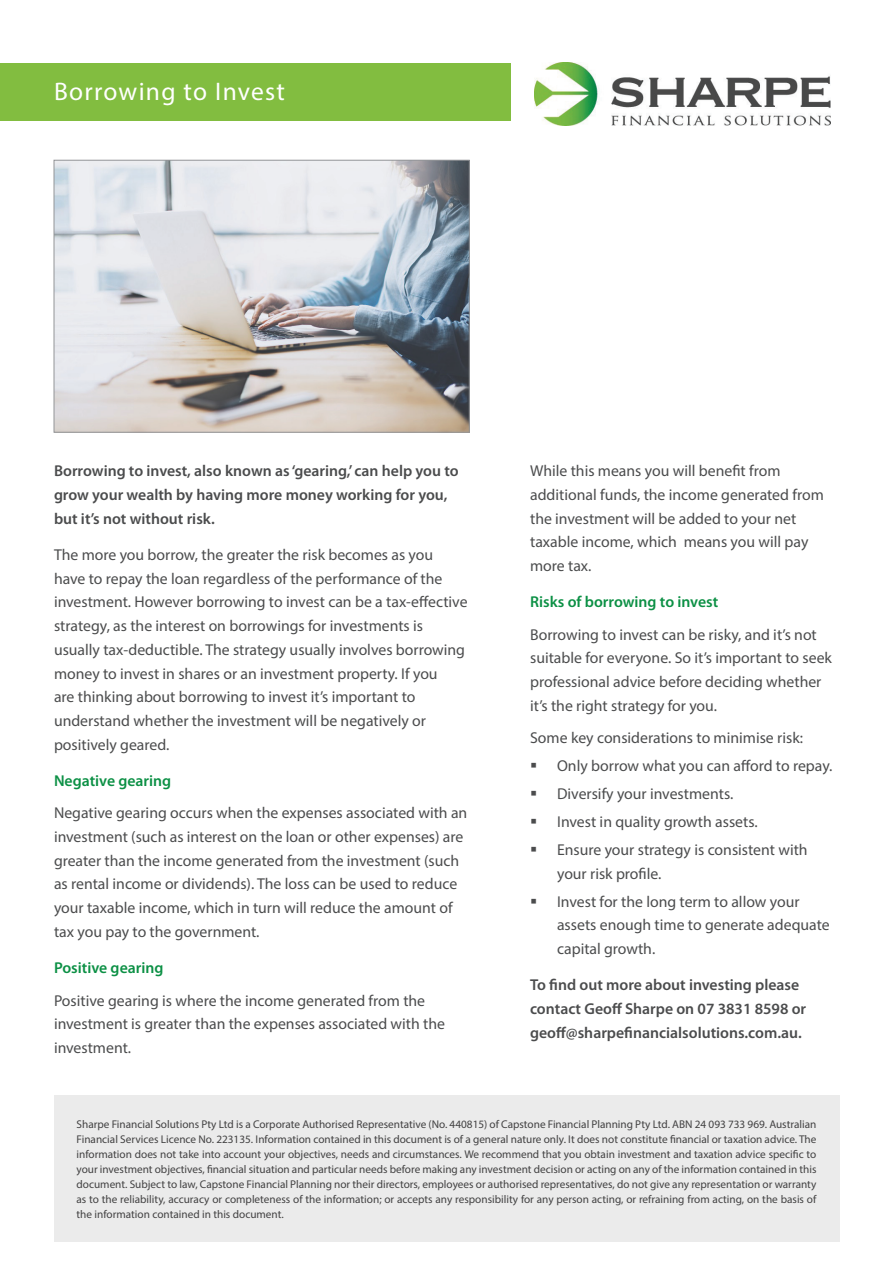
<style>
.page{position:relative;width:893px;height:1263px;background:#fff}
.page>*{position:absolute;margin:0;border:0;box-sizing:border-box;transform-origin:0 0}
.t1{font:25.5px "Myriad Pro";letter-spacing:.05em;color:#fff}
.t2{font:15.75px/23.7px "Myriad Pro";color:#4b4c4d}
.t3{font:600 15.75px/23.7px "Myriad Pro";color:#4b4c4d}
.t4{font:600 15.75px "Myriad Pro";color:#0c9045}
.t5{font:11.25px/15px "Myriad Pro";color:#424142;text-align:justify}
</style>
<div class="page">
<div style="left:0;top:64px;width:510px;height:57px;background:#82bd40"></div>
<div style="left:54px;top:1095px;width:786px;height:146px;background:#ebebeb"></div>
<img style="left:56px;top:162px;width:411px;height:268px">
<div style="left:54px;top:160px;width:415px;height:272px;border:1px solid #939598"></div>
<img style="left:534px;top:62px;width:296px;height:63px">
<h1 class="t1" style="left:54px;top:76px;width:232px">Borrowing to Invest</h1>
<p class="t3" style="left:54px;top:459px;width:406px">Borrowing to invest, also known as ‘gearing,’ can help you to grow your wealth by having more money working for you, but it’s not without risk.</p>
<p class="t2" style="left:54px;top:543px;width:415px">The more you borrow, the greater the risk becomes as you have to repay the loan regardless of the performance of the investment. However borrowing to invest can be a tax-effective strategy, as the interest on borrowings for investments is usually tax-deductible. The strategy usually involves borrowing money to invest in shares or an investment property. If you<br>are thinking about borrowing to invest it’s important to understand whether the investment will be negatively or positively geared.</p>
<p class="t4" style="left:54px;top:771px;width:119px">Negative gearing</p>
<p class="t2" style="left:54px;top:801px;width:415px">Negative gearing occurs when the expenses associated with an investment (such as interest on the loan or other expenses) are greater than the income generated from the investment (such as rental income or dividends). The loss can be used to reduce your taxable income, which in turn will reduce the amount of tax you pay to the government.</p>
<p class="t4" style="left:54px;top:958px;width:111px">Positive gearing</p>
<p class="t2" style="left:54px;top:988px;width:392px">Positive gearing is where the income generated from the investment is greater than the expenses associated with the investment.</p>
<p class="t2" style="left:530px;top:459px;width:295px">While this means you will benefit from additional funds, the income generated from the investment will be added to your net taxable income, which means you will pay more tax.</p>
<p class="t4" style="left:530px;top:592px;width:190px">Risks of borrowing to invest</p>
<p class="t2" style="left:530px;top:622px;width:303px">Borrowing to invest can be risky, and it’s not suitable for everyone. So it’s important to seek professional advice before deciding whether it’s the right strategy for you.</p>
<p class="t2" style="left:557px;top:723px;width:277px;line-height:27.9px;text-indent:-27px">Some key considerations to minimise risk:<br>Only borrow what you can afford to repay.<br>Diversify your investments.<br>Invest in quality growth assets.<br>Ensure your strategy is consistent with</p>
<p class="t2" style="left:557px;top:859px;width:244px;line-height:27.9px">your risk profile.<br>Invest for the long term to allow your</p>
<p class="t2" style="left:557px;top:913px;width:274px">assets enough time to generate adequate capital growth.</p>
<p class="t3" style="left:530px;top:973px;width:278px">To find out more about investing please contact Geoff Sharpe on 07 3831 8598 or geoff@sharpefinancialsolutions.com.au.</p>
<p class="t5" style="left:77px;top:1116px;width:741px">Sharpe Financial Solutions Pty Ltd is a Corporate Authorised Representative (No. 440815) of Capstone Financial Planning Pty Ltd. ABN 24 093 733 969. Australian Financial Services Licence No. 223135. Information contained in this document is of a general nature only. It does not constitute financial or taxation advice. The information does not take into account your objectives, needs and circumstances. We recommend that you obtain investment and taxation advice specific to your investment objectives, financial situation and particular needs before making any investment decision or acting on any of the information contained in this document. Subject to law, Capstone Financial Planning nor their directors, employees or authorised representatives, do not give any representation or warranty as to the reliability, accuracy or completeness of the information; or accepts any responsibility for any person acting, or refraining from acting, on the basis of the information contained in this document.</p>
</div>
